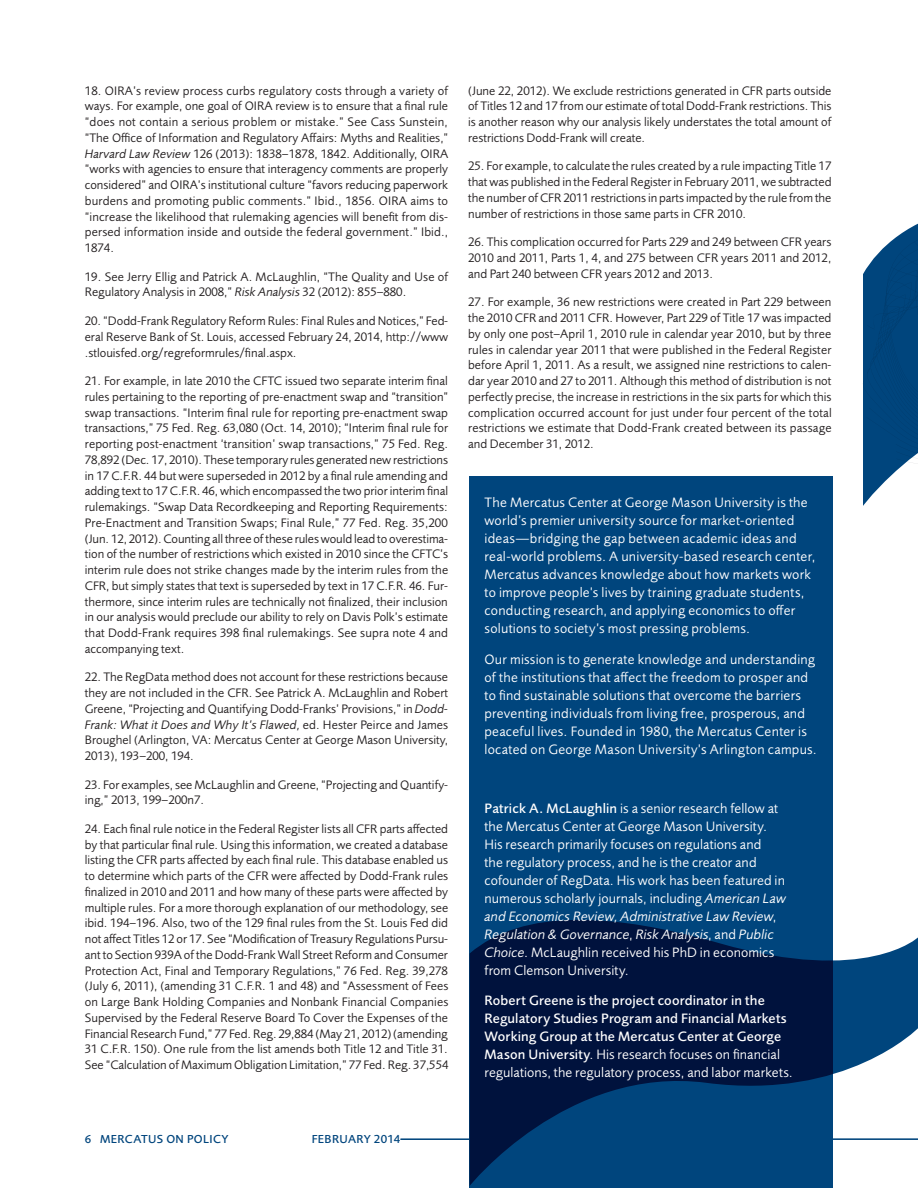
<style>
.page{position:relative;width:918px;height:1188px;background:#fff}
.page>*{position:absolute;margin:0;border:0;box-sizing:border-box;transform-origin:0 0}
.source{font:14.1px/18px "Foundry Sans";letter-spacing:.015em;color:#fff}
.source-2{font:500 14.1px/18px "Foundry Sans";letter-spacing:.01em;color:#fff}
.NOTES{font:12.75px/15.8px "Foundry Sans";color:#231f20;text-align:justify}
.HEADER_IN_TEXT{font:500 12px "Foundry Sans";letter-spacing:.035em;color:#00457d}
.s1{font-style:italic}
.s2{font-weight:500}
.s3{font-weight:400}
</style>
<div class="page">
<hr style="left:400px;top:1139px;width:518px;height:1px;background:#00457d">
<svg style="left:863px;top:223px;width:55px;height:283px"></svg>
<div style="left:470px;top:476px;width:363px;height:712px;background:#00457d"></div>
<svg style="left:470px;top:919px;width:448px;height:266px"></svg>
<p class="NOTES" style="left:85px;top:83px;width:365px">18. OIRA’s review process curbs regulatory costs through a variety of ways. For example, one goal of OIRA review is to ensure that a final rule “does not contain a serious problem or mistake.” See Cass Sunstein, “The Office of Information and Regulatory Affairs: Myths and Realities,” <span class="s1">Harvard Law Review</span> 126 (2013): 1838–1878, 1842. Additionally, OIRA “works with agencies to ensure that interagency comments are properly considered” and OIRA’s institutional culture “favors reducing paperwork burdens and promoting public comments.” Ibid., 1856. OIRA aims to “increase the likelihood that rulemaking agencies will benefit from dis&shy;persed information inside and outside the federal government.” Ibid., 1874.</p>
<p class="NOTES" style="left:85px;top:269px;width:365px">19. See Jerry Ellig and Patrick A. McLaughlin, “The Quality and Use of<br>Regulatory Analysis in 2008,” <span class="s1">Risk Analysis</span> 32 (2012): 855–880.</p>
<p class="NOTES" style="left:85px;top:313px;width:365px">20. “Dodd-Frank Regulatory Reform Rules: Final Rules and Notices,” Fed&shy;eral Reserve Bank of St. Louis, accessed February 24, 2014, http://www .stlouisfed.org/regreformrules/final.aspx.</p>
<p class="NOTES" style="left:85px;top:373px;width:365px">21. For example, in late 2010 the CFTC issued two separate interim final rules pertaining to the reporting of pre-enactment swap and “transition” swap transactions. “Interim final rule for reporting pre-enactment swap transactions,” 75 Fed. Reg. 63,080 (Oct. 14, 2010); “Interim final rule for reporting post-enactment ‘transition’ swap transactions,” 75 Fed. Reg.<br>78,892 (Dec. 17, 2010). These temporary rules generated new restrictions in 17 C.F.R. 44 but were superseded in 2012 by a final rule amending and adding text to 17 C.F.R. 46, which encompassed the two prior interim final rulemakings. “Swap Data Recordkeeping and Reporting Requirements:<br>Pre-Enactment and Transition Swaps; Final Rule,” 77 Fed. Reg. 35,200 (Jun. 12, 2012). Counting all three of these rules would lead to overestima&shy;tion of the number of restrictions which existed in 2010 since the CFTC’s interim rule does not strike changes made by the interim rules from the CFR, but simply states that text is superseded by text in 17 C.F.R. 46. Fur&shy;thermore, since interim rules are technically not finalized, their inclusion in our analysis would preclude our ability to rely on Davis Polk’s estimate that Dodd-Frank requires 398 final rulemakings. See supra note 4 and accompanying text.</p>
<p class="NOTES" style="left:85px;top:670px;width:365px">22. The RegData method does not account for these restrictions because they are not included in the CFR. See Patrick A. McLaughlin and Robert Greene, “Projecting and Quantifying Dodd-Franks’ Provisions,” in <span class="s1">Dodd-Frank: What it Does and Why It’s Flawed,</span> ed. Hester Peirce and James Broughel (Arlington, VA: Mercatus Center at George Mason University, 2013), 193–200, 194.</p>
<p class="NOTES" style="left:85px;top:777px;width:365px">23. For examples, see McLaughlin and Greene, “Projecting and Quantify&shy;ing,” 2013, 199–200n7.</p>
<p class="NOTES" style="left:85px;top:821px;width:365px">24. Each final rule notice in the Federal Register lists all CFR parts affected by that particular final rule. Using this information, we created a database listing the CFR parts affected by each final rule. This database enabled us to determine which parts of the CFR were affected by Dodd-Frank rules finalized in 2010 and 2011 and how many of these parts were affected by multiple rules. For a more thorough explanation of our methodology, see ibid. 194–196. Also, two of the 129 final rules from the St. Louis Fed did not affect Titles 12 or 17. See “Modification of Treasury Regulations Pursu&shy;ant to Section 939A of the Dodd-Frank Wall Street Reform and Consumer Protection Act, Final and Temporary Regulations,” 76 Fed. Reg. 39,278 (July 6, 2011), (amending 31 C.F.R. 1 and 48) and “Assessment of Fees on Large Bank Holding Companies and Nonbank Financial Companies Supervised by the Federal Reserve Board To Cover the Expenses of the Financial Research Fund,” 77 Fed. Reg. 29,884 (May 21, 2012) (amending 31 C.F.R. 150). One rule from the list amends both Title 12 and Title 31.<br>See “Calculation of Maximum Obligation Limitation,” 77 Fed. Reg. 37,554</p>
<p class="NOTES" style="left:468px;top:83px;width:365px">(June 22, 2012). We exclude restrictions generated in CFR parts outside of Titles 12 and 17 from our estimate of total Dodd-Frank restrictions. This is another reason why our analysis likely understates the total amount of restrictions Dodd-Frank will create.</p>
<p class="NOTES" style="left:468px;top:159px;width:365px">25. For example, to calculate the rules created by a rule impacting Title 17 that was published in the Federal Register in February 2011, we subtracted the number of CFR 2011 restrictions in parts impacted by the rule from the number of restrictions in those same parts in CFR 2010.</p>
<p class="NOTES" style="left:468px;top:235px;width:365px">26. This complication occurred for Parts 229 and 249 between CFR years 2010 and 2011, Parts 1, 4, and 275 between CFR years 2011 and 2012, and Part 240 between CFR years 2012 and 2013.</p>
<p class="NOTES" style="left:468px;top:295px;width:365px">27. For example, 36 new restrictions were created in Part 229 between the 2010 CFR and 2011 CFR. However, Part 229 of Title 17 was impacted by only one post–April 1, 2010 rule in calendar year 2010, but by three rules in calendar year 2011 that were published in the Federal Register before April 1, 2011. As a result, we assigned nine restrictions to calen&shy;dar year 2010 and 27 to 2011. Although this method of distribution is not perfectly precise, the increase in restrictions in the six parts for which this complication occurred account for just under four percent of the total restrictions we estimate that Dodd-Frank created between its passage and December 31, 2012.</p>
<p class="source" style="left:485px;top:494px;width:332px">The Mercatus Center at George Mason University is the world’s premier university source for market-oriented ideas—bridging the gap between academic ideas and real-world problems. A university-based research center, Mercatus advances knowledge about how markets work to improve people’s lives by training graduate students, conducting research, and applying economics to offer solutions to society’s most pressing problems.</p>
<p class="source" style="left:485px;top:651px;width:334px">Our mission is to generate knowledge and understanding of the institutions that affect the freedom to prosper and to find sustainable solutions that overcome the barriers preventing individuals from living free, prosperous, and peaceful lives. Founded in 1980, the Mercatus Center is located on George Mason University’s Arlington campus.</p>
<p class="source" style="left:485px;top:800px;width:303px"><span class="s2">Patrick A. McLaughlin</span> is a senior research fellow at the Mercatus Center at George Mason University.<br>His research primarily focuses on regulations and<br>the regulatory process, and he is the creator and cofounder of RegData. His work has been featured in numerous scholarly journals, including <span class="s1">American Law and Economics Review, Administrative Law Review</span>, <span class="s1">Regulation &amp; Governance</span>, <span class="s1">Risk Analysis</span>, and <span class="s1">Public Choice</span>. McLaughlin received his PhD in economics from Clemson University.</p>
<p class="source-2" style="left:485px;top:992px;width:310px">Robert Greene is the project coordinator in the Regulatory Studies Program and Financial Markets Working Group at the Mercatus Center at George Mason University<span class="s3">. His research focuses on financial regulations, the regulatory process, and labor markets.</span></p>
<p class="HEADER_IN_TEXT" style="left:85px;top:1133px;width:145px">6 MERCATUS ON POLICY</p>
<p class="HEADER_IN_TEXT" style="left:312px;top:1133px;width:90px">FEBRUARY 2014</p>
</div>
